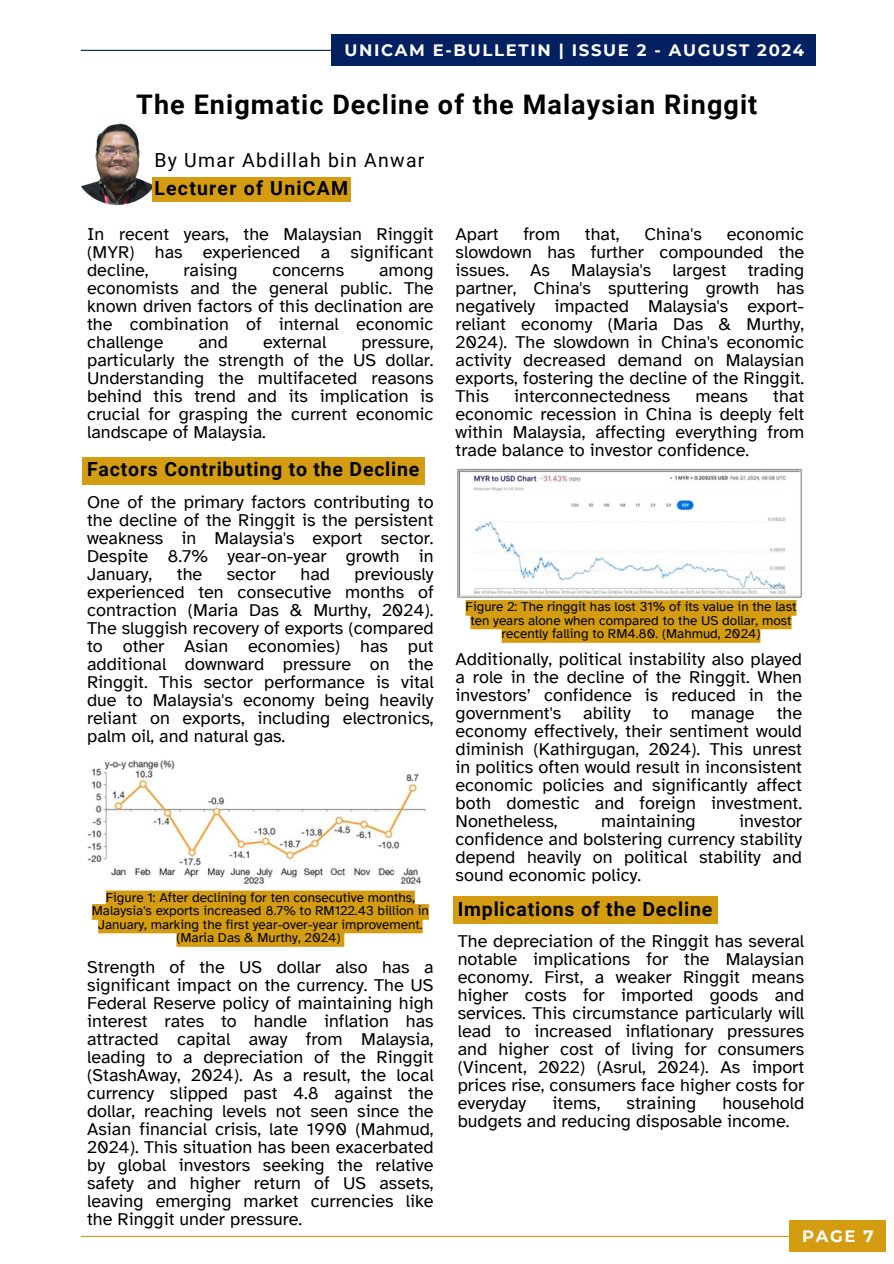
<style>
.page{position:relative;width:894px;height:1264px;background:#fff}
.page>*{position:absolute;margin:0;border:0;box-sizing:border-box;transform-origin:0 0}
.t1{font:700 27px "Roboto";letter-spacing:.04em;color:#000}
.t2{font:700 19.5px "Roboto";letter-spacing:.04em;color:#000}
.t3{font:19.5px "Roboto";letter-spacing:.065em;color:#000}
.t4{font:700 19.5px "Roboto";letter-spacing:.065em;color:#000}
.t5{font:18px/18px "Atkinson Hyperlegible";color:#000;text-align:justify}
.t6{font:700 16.5px "Montserrat";letter-spacing:.1em;color:#fff}
.t7{font:13.5px/13.5px "Atkinson Hyperlegible";color:#000;text-align:center}
</style>
<div class="page">
<hr style="left:81px;top:50px;width:731px;height:1px;background:#032060">
<hr style="left:81px;top:1235px;width:731px;height:1px;background:#d49d11">
<img style="left:81px;top:123px;width:72px;height:82px">
<img style="left:87px;top:760px;width:339px;height:124px">
<img style="left:457px;top:468px;width:345px;height:130px">
<div style="left:331px;top:35px;width:484px;height:31px;background:#032060"></div>
<div style="left:153px;top:177px;width:198px;height:25px;background:#d49d11"></div>
<div style="left:789px;top:1220px;width:96px;height:32px;background:#d49d11"></div>
<div style="left:82px;top:457px;width:343px;height:27px;background:#d49d11"></div>
<svg style="left:92px;top:890px;width:337px;height:56px;background:#daab35"></svg>
<svg style="left:465px;top:600px;width:331px;height:43px;background:#d7a524"></svg>
<div style="left:453px;top:896px;width:264px;height:27px;background:#d49d11"></div>
<h3 class="t6" style="left:344px;top:40px;width:461px">UNICAM E-BULLETIN | ISSUE 2 - AUGUST 2024</h3>
<h3 class="t1" style="left:136px;top:89px;width:622px">The Enigmatic Decline of the Malaysian Ringgit</h3>
<h2 class="t3" style="left:154px;top:149px;width:271px">By Umar Abdillah bin Anwar</h2>
<h2 class="t4" style="left:154px;top:177px;width:195px">Lecturer of UniCAM</h2>
<h3 class="t5" style="left:87px;top:224px;width:348px">In recent years, the Malaysian Ringgit (MYR) has experienced a significant decline,</h3>
<h3 class="t5" style="left:183px;top:260px;width:55px">raising</h3>
<h3 class="t5" style="left:272px;top:260px;width:73px">concerns</h3>
<h3 class="t5" style="left:87px;top:260px;width:348px;text-indent:292px">among economists and the general public. The known driven factors of this declination are the combination of internal economic challenge</h3>
<h3 class="t5" style="left:198px;top:332px;width:31px">and</h3>
<h3 class="t5" style="left:263px;top:332px;width:65px">external</h3>
<h3 class="t5" style="left:87px;top:332px;width:348px;text-indent:274px">pressure, particularly the strength of the US dollar.<br>Understanding the multifaceted reasons behind this trend and its implication is crucial for grasping the current economic landscape of Malaysia.</h3>
<p class="t2" style="left:87px;top:458px;width:334px">Factors Contributing to the Decline</p>
<h3 class="t5" style="left:87px;top:493px;width:348px">One of the primary factors contributing to the decline of the Ringgit is the persistent weakness in Malaysia's export sector.<br>Despite 8.7% year-on-year growth in January,</h3>
<h3 class="t5" style="left:87px;top:565px;width:348px;text-indent:267px">previously experienced ten consecutive months of contraction (Maria Das &amp; Murthy, 2024).<br>The sluggish recovery of exports (compared to other Asian economies) has put additional downward pressure on the Ringgit. This sector performance is vital due to Malaysia's economy being heavily reliant on exports, including electronics, palm oil, and natural gas.</h3>
<h3 class="t5" style="left:177px;top:565px;width:27px">the</h3>
<h3 class="t5" style="left:227px;top:565px;width:51px">sector</h3>
<h3 class="t5" style="left:300px;top:565px;width:31px">had</h3>
<p class="t7" style="left:92px;top:890px;width:338px">Figure 1: After declining for ten consecutive months, Malaysia's exports increased 8.7% to RM122.43 billion in January, marking the first year-over-year improvement. (Maria Das &amp; Murthy, 2024)</p>
<p class="t5" style="left:87px;top:957px;width:348px">Strength of the US dollar also has a significant impact on the currency. The US Federal Reserve policy of maintaining high interest rates to handle inflation has attracted capital away from Malaysia, leading to a depreciation of the Ringgit (StashAway, 2024). As a result, the local currency slipped past 4.8 against the dollar, reaching levels not seen since the Asian financial crisis, late 1990 (Mahmud, 2024). This situation has been exacerbated by global investors seeking the relative safety and higher return of US assets, leaving emerging market currencies like the Ringgit under pressure.</p>
<p class="t5" style="left:455px;top:224px;width:44px">Apart</p>
<p class="t5" style="left:523px;top:224px;width:38px">from</p>
<p class="t5" style="left:585px;top:224px;width:36px">that,</p>
<p class="t5" style="left:644px;top:224px;width:59px">China's</p>
<p class="t5" style="left:455px;top:224px;width:350px;text-indent:271px">economic slowdown has further compounded the issues. As Malaysia's largest trading partner, China's sputtering growth has negatively impacted Malaysia's export&shy;reliant economy (Maria Das &amp; Murthy, 2024). The slowdown in China's economic activity decreased demand on Malaysian exports, fostering the decline of the Ringgit.<br>This</p>
<p class="t5" style="left:514px;top:386px;width:157px">interconnectedness</p>
<p class="t5" style="left:695px;top:386px;width:54px">means</p>
<p class="t5" style="left:455px;top:386px;width:350px;text-indent:317px">that economic recession in China is deeply felt within Malaysia, affecting everything from trade balance to investor confidence.</p>
<h2 class="t7" style="left:465px;top:600px;width:332px">Figure 2: The ringgit has lost 31% of its value in the last ten years alone when compared to the US dollar, most recently falling to RM4.80. (Mahmud, 2024)</h2>
<h3 class="t5" style="left:455px;top:650px;width:348px">Additionally, political instability also played a role in the decline of the Ringgit. When investors’ confidence is reduced in the government's ability to manage the economy effectively, their sentiment would diminish (Kathirgugan, 2024). This unrest in politics often would result in inconsistent economic policies and significantly affect both domestic and foreign investment.<br>Nonetheless,</h3>
<h3 class="t5" style="left:455px;top:812px;width:348px;text-indent:283px">investor confidence and bolstering currency stability depend heavily on political stability and sound economic policy.</h3>
<h3 class="t2" style="left:457px;top:897px;width:256px">Implications of the Decline</h3>
<h4 class="t5" style="left:457px;top:932px;width:348px">The depreciation of the Ringgit has several notable implications for the Malaysian economy. First, a weaker Ringgit means higher costs for imported goods and services. This circumstance particularly will lead to increased inflationary pressures and higher cost of living for consumers (Vincent, 2022) (Asrul, 2024). As import prices rise, consumers face higher costs for everyday</h4>
<h3 class="t5" style="left:601px;top:812px;width:96px">maintaining</h3>
<h4 class="t5" style="left:552px;top:1094px;width:49px">items,</h4>
<h4 class="t5" style="left:626px;top:1094px;width:71px">straining</h4>
<h4 class="t5" style="left:457px;top:1094px;width:348px;text-indent:264px">household budgets and reducing disposable income.</h4>
<h3 class="t6" style="left:802px;top:1226px;width:73px">PAGE 7</h3>
</div>
